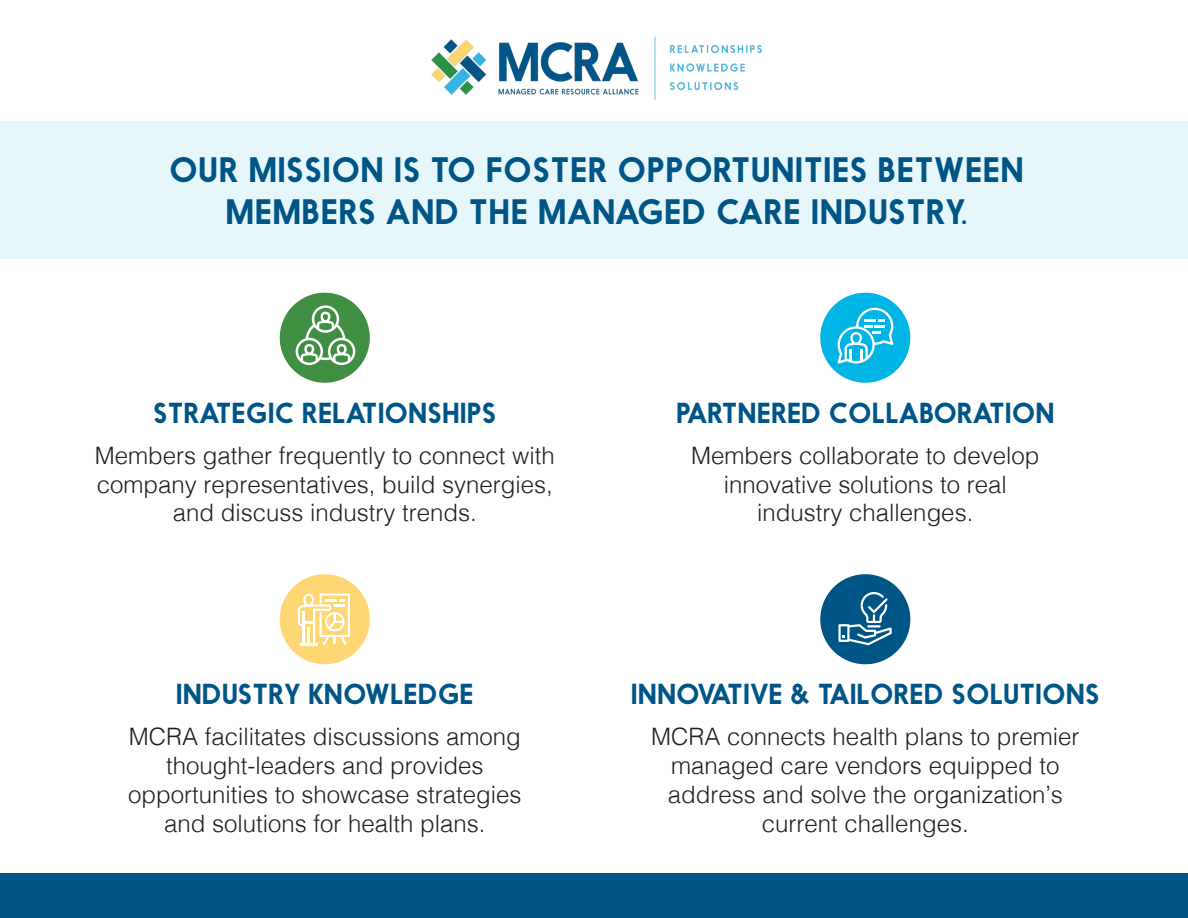
<style>
.page{position:relative;width:1188px;height:918px;background:#fff}
.page>*{position:absolute;margin:0;border:0;box-sizing:border-box;transform-origin:0 0}
.t1{font:500 33px/42.8px "Nanami Pro";letter-spacing:.01em;color:#005587;text-align:center}
.t2{font:500 27px "Nanami Pro";color:#005587}
.t3{font:300 24px/28.8px "Helvetica";color:#231f20;text-align:center}
</style>
<div class="page">
<div style="left:0;top:121px;width:1188px;height:138px;background:#e6f7fc"></div>
<img style="left:431px;top:36px;width:331px;height:64px">
<div style="left:0;top:873px;width:1188px;height:45px;background:#005587"></div>
<svg style="left:820px;top:292px;width:91px;height:91px"></svg>
<svg style="left:279px;top:292px;width:91px;height:91px"></svg>
<svg style="left:279px;top:574px;width:91px;height:91px"></svg>
<svg style="left:820px;top:574px;width:91px;height:91px"></svg>
<p class="t1" style="left:169px;top:148px;width:856px">OUR MISSION IS TO FOSTER OPPORTUNITIES BETWEEN<br>MEMBERS AND THE MANAGED CARE INDUSTRY.</p>
<p class="t2" style="left:153px;top:396px;width:344px">STRATEGIC RELATIONSHIPS</p>
<p class="t3" style="left:95px;top:439px;width:462px">Members gather frequently to connect with company representatives, build synergies, and discuss industry trends.</p>
<p class="t2" style="left:176px;top:677px;width:299px">INDUSTRY KNOWLEDGE</p>
<p class="t3" style="left:128px;top:721px;width:395px">MCRA facilitates discussions among thought-leaders and provides opportunities to showcase strategies and solutions for health plans.</p>
<p class="t2" style="left:676px;top:396px;width:380px">PARTNERED COLLABORATION</p>
<p class="t3" style="left:691px;top:439px;width:350px">Members collaborate to develop innovative solutions to real industry challenges.</p>
<p class="t2" style="left:631px;top:677px;width:470px">INNOVATIVE &amp; TAILORED SOLUTIONS</p>
<p class="t3" style="left:651px;top:721px;width:430px">MCRA connects health plans to premier managed care vendors equipped to address and solve the organization’s current challenges.</p>
</div>
